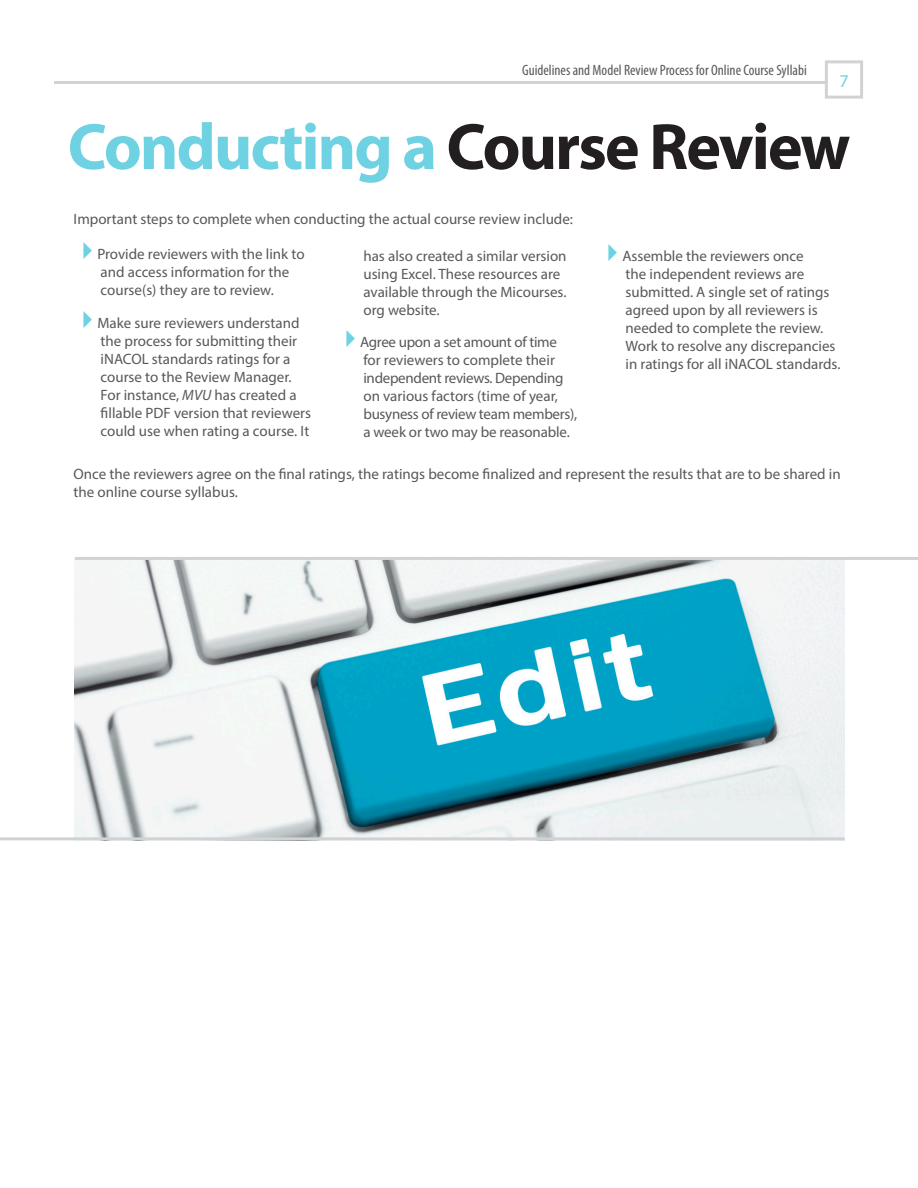
<style>
.page{position:relative;width:918px;height:1188px;background:#fff}
.page>*{position:absolute;margin:0;border:0;box-sizing:border-box;transform-origin:0 0}
.TOC_Heading{font:700 66px "Myriad Pro";letter-spacing:-.03em;color:#231f20}
.t1{font:18px "Myriad Pro";color:#6fd2e3}
.t2{font:15px/18px "Myriad Pro";color:#57585a}
.t3{font:15px/18px "Myriad Pro";letter-spacing:-.02em;color:#57585a}
.t4{font:condensed 15px "Myriad Pro";color:#58595b}
.s1{color:#6fd2e3}
.s2{font-style:italic}
</style>
<div class="page">
<hr style="left:54px;top:81px;width:790px;height:3px;background:#d1d2d4">
<div style="left:825px;top:60px;width:38px;height:39px;background:#fff;border:3px solid #d1d2d4"></div>
<img style="left:75px;top:560px;width:770px;height:277px">
<hr style="left:75px;top:557px;width:843px;height:3px;background:#d1d2d4">
<hr style="left:0;top:837px;width:845px;height:3px;background:#d1d2d4">
<p class="t4" style="left:522px;top:61px;width:286px">Guidelines and Model Review Process for Online Course Syllabi</p>
<p class="t1" style="left:839px;top:70px;width:11px">7</p>
<p class="TOC_Heading" style="left:68px;top:104px;width:784px"><span class="s1">Conducting a</span> Course Review</p>
<p class="t2" style="left:74px;top:210px;width:501px">Important steps to complete when conducting the actual course review include:</p>
<p class="t2" style="left:97px;top:245px;width:209px">Provide reviewers with the link to and access information for the course(s) they are to review.</p>
<p class="t2" style="left:97px;top:314px;width:215px">Make sure reviewers understand the process for submitting their iNACOL standards ratings for a course to the Review Manager.<br>For instance, <span class="s2">MVU</span> has created a fillable PDF version that reviewers could use when rating a course. It</p>
<p class="t2" style="left:363px;top:247px;width:205px">has also created a similar version using Excel. These resources are available through the Micourses. org website.</p>
<p class="t3" style="left:360px;top:333px;width:218px">Agree upon a set amount of time for reviewers to complete their independent reviews. Depending on various factors (time of year, busyness of review team members), a week or two may be reasonable.</p>
<p class="t2" style="left:622px;top:247px;width:220px">Assemble the reviewers once<br>the independent reviews are submitted. A single set of ratings agreed upon by all reviewers is needed to complete the review.<br>Work to resolve any discrepancies in ratings for all iNACOL standards.</p>
<p class="t2" style="left:74px;top:465px;width:769px">Once the reviewers agree on the final ratings, the ratings become finalized and represent the results that are to be shared in the online course syllabus.</p>
</div>
